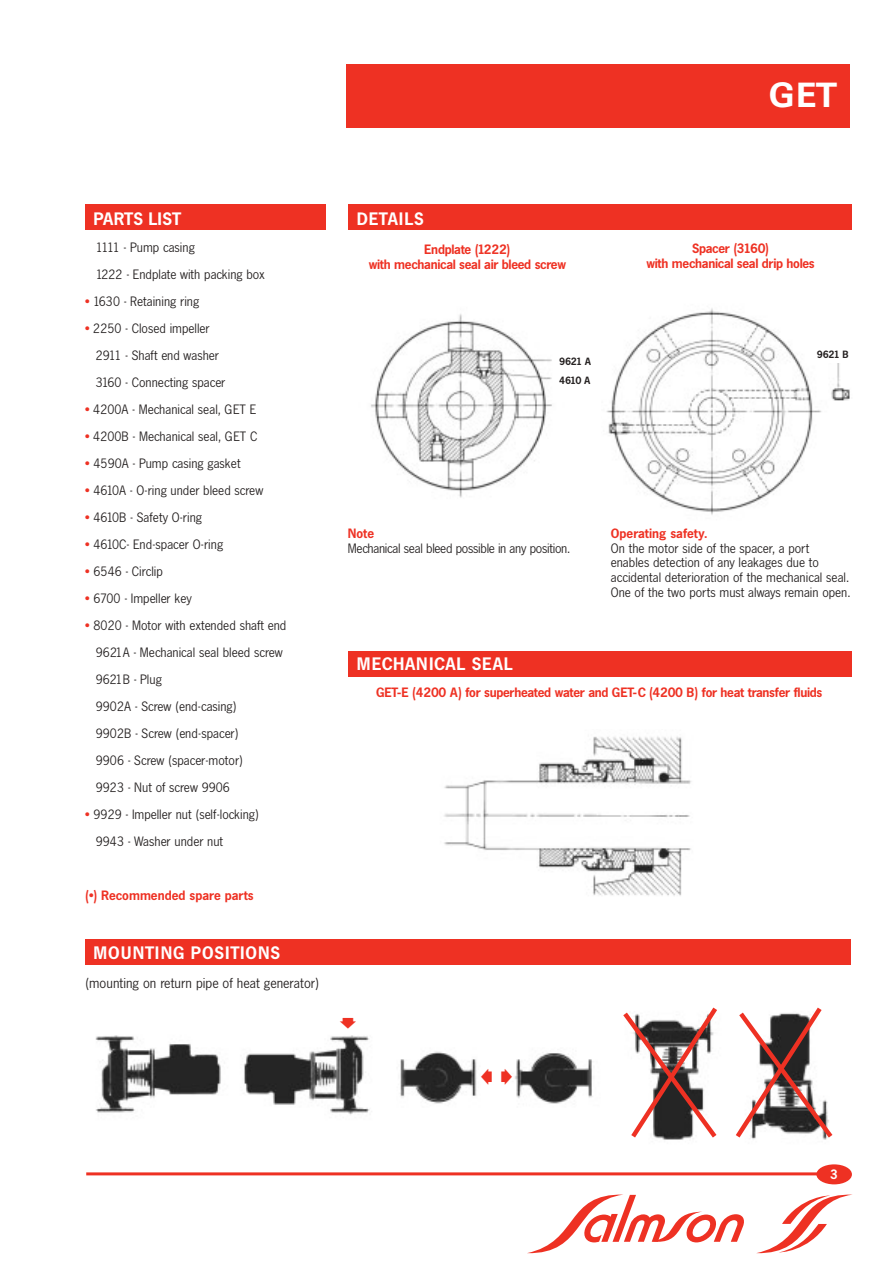
<style>
.page{position:relative;width:893px;height:1263px;background:#fff}
.page>*{position:absolute;margin:0;border:0;box-sizing:border-box;transform-origin:0 0}
.t1{font:700 34.5px "Univers BQ";color:#fff}
.t2{font:700 18px "News Gothic BQ";letter-spacing:.025em;color:#fff}
.t3{font:700 18px "News Gothic BQ";letter-spacing:.045em;color:#fff}
.t4{font:700 18px "News Gothic BQ";letter-spacing:-.02em;color:#fff}
.t5{font:14.25px "News Gothic BQ";color:#231f1f}
.t6{font:13.5px/14.9px "News Gothic BQ";color:#231f1f}
.t7{font:700 13.5px/14.9px "News Gothic BQ";letter-spacing:-.025em;color:#ee3123;text-align:center}
.t8{font:13.5px "News Gothic BQ";letter-spacing:-.02em;color:#231f1f}
.t9{font:700 13.5px "News Gothic BQ";color:#ee3123}
.t10{font:700 13.5px "News Gothic BQ";color:#fff}
.t11{font:700 10.5px/19px "News Gothic BQ";letter-spacing:-.06em;color:#231f1f}
.t12{font:700 10.5px "News Gothic BQ";letter-spacing:-.025em;color:#231f1f}
.s1{color:#fff}
.s2{font-weight:700;color:#ee3123}
</style>
<div class="page">
<hr style="left:86px;top:1172px;width:737px;height:3px;background:#ee3123">
<div style="left:816px;top:1164px;width:35px;height:20px;background:#ee3123;border-radius:50%"></div>
<svg style="left:757px;top:1195px;width:93px;height:58px"></svg>
<svg style="left:528px;top:1195px;width:216px;height:58px"></svg>
<div style="left:347px;top:64px;width:502px;height:64px;background:#ee3123"></div>
<div style="left:85px;top:940px;width:765px;height:25px;background:#ee3123"></div>
<div style="left:348px;top:204px;width:503px;height:26px;background:#ee3123"></div>
<div style="left:348px;top:651px;width:503px;height:26px;background:#ee3123"></div>
<div style="left:85px;top:204px;width:240px;height:26px;background:#ee3123"></div>
<img style="left:371px;top:314px;width:181px;height:184px">
<img style="left:606px;top:308px;width:244px;height:207px">
<img style="left:444px;top:736px;width:247px;height:160px">
<img style="left:95px;top:1035px;width:498px;height:80px">
<svg style="left:623px;top:1007px;width:210px;height:133px"></svg>
<div style="left:812px;top:347px;width:40px;height:16px;background:#fff"></div>
<svg style="left:481px;top:1069px;width:10px;height:16px"></svg>
<svg style="left:501px;top:1069px;width:11px;height:16px"></svg>
<h1 class="t1" style="left:768px;top:83px;width:70px">GET</h1>
<h2 class="t4" style="left:94px;top:212px;width:89px">PARTS LIST</h2>
<p class="t6" style="left:85px;top:241px;width:111px"><span class="s1">●</span> 1111 - Pump casing</p>
<p class="t6" style="left:85px;top:268px;width:181px"><span class="s1">●</span> 1222 - Endplate with packing box</p>
<p class="t6" style="left:85px;top:295px;width:116px"><span class="s2">•</span> 1630 - Retaining ring</p>
<p class="t6" style="left:85px;top:322px;width:126px"><span class="s2">•</span> 2250 - Closed impeller</p>
<p class="t6" style="left:85px;top:349px;width:135px"><span class="s1">●</span> 2911 - Shaft end washer</p>
<p class="t6" style="left:85px;top:376px;width:142px"><span class="s1">●</span> 3160 - Connecting spacer</p>
<p class="t6" style="left:85px;top:403px;width:173px"><span class="s2">•</span> 4200A - Mechanical seal, GET E</p>
<p class="t6" style="left:85px;top:430px;width:174px"><span class="s2">•</span> 4200B - Mechanical seal, GET C</p>
<p class="t6" style="left:85px;top:457px;width:157px"><span class="s2">•</span> 4590A - Pump casing gasket</p>
<p class="t6" style="left:85px;top:484px;width:180px"><span class="s2">•</span> 4610A - O-ring under bleed screw</p>
<p class="t6" style="left:85px;top:511px;width:118px"><span class="s2">•</span> 4610B - Safety O-ring</p>
<p class="t6" style="left:85px;top:538px;width:140px"><span class="s2">•</span> 4610C- End-spacer O-ring</p>
<p class="t6" style="left:85px;top:565px;width:79px"><span class="s2">•</span> 6546 - Circlip</p>
<p class="t6" style="left:85px;top:592px;width:108px"><span class="s2">•</span> 6700 - Impeller key</p>
<p class="t6" style="left:85px;top:619px;width:203px"><span class="s2">•</span> 8020 - Motor with extended shaft end</p>
<p class="t6" style="left:85px;top:646px;width:199px"><span class="s1">●</span> 9621A - Mechanical seal bleed screw</p>
<p class="t6" style="left:85px;top:673px;width:78px"><span class="s1">●</span> 9621B - Plug</p>
<p class="t6" style="left:85px;top:700px;width:153px"><span class="s1">●</span> 9902A - Screw (end-casing)</p>
<p class="t6" style="left:85px;top:727px;width:155px"><span class="s1">●</span> 9902B - Screw (end-spacer)</p>
<p class="t6" style="left:85px;top:754px;width:160px"><span class="s1">●</span> 9906 - Screw (spacer-motor)</p>
<p class="t6" style="left:85px;top:781px;width:146px"><span class="s1">●</span> 9923 - Nut of screw 9906</p>
<p class="t6" style="left:85px;top:808px;width:175px"><span class="s2">•</span> 9929 - Impeller nut (self-locking)</p>
<p class="t6" style="left:85px;top:835px;width:140px"><span class="s1">●</span> 9943 - Washer under nut</p>
<p class="t9" style="left:85px;top:891px;width:170px">(•) Recommended spare parts</p>
<h2 class="t3" style="left:94px;top:946px;width:188px">MOUNTING POSITIONS</h2>
<p class="t5" style="left:85px;top:978px;width:236px">(mounting on return pipe of heat generator)</p>
<h2 class="t2" style="left:357px;top:212px;width:69px">DETAILS</h2>
<p class="t7" style="left:369px;top:243px;width:199px">Endplate (1222)<br>with mechanical seal air bleed screw</p>
<p class="t7" style="left:646px;top:242px;width:170px">Spacer (3160)<br>with mechanical seal drip holes</p>
<p class="t11" style="left:559px;top:353px;width:33px">9621 A<br>4610 A</p>
<p class="t12" style="left:816px;top:351px;width:33px">9621 B</p>
<p class="t7" style="left:348px;top:527px;width:28px">Note</p>
<p class="t8" style="left:348px;top:543px;width:223px">Mechanical seal bleed possible in any position.</p>
<h2 class="t2" style="left:357px;top:658px;width:158px">MECHANICAL SEAL</h2>
<p class="t9" style="left:611px;top:528px;width:98px">Operating safety.</p>
<p class="t6" style="left:611px;top:542px;width:241px">On the motor side of the spacer, a port enables detection of any leakages due to accidental deterioration of the mechanical seal.<br>One of the two ports must always remain open.</p>
<p class="t7" style="left:376px;top:687px;width:448px">GET-E (4200 A) for superheated water and GET-C (4200 B) for heat transfer fluids</p>
<p class="t10" style="left:830px;top:1170px;width:9px">3</p>
</div>
